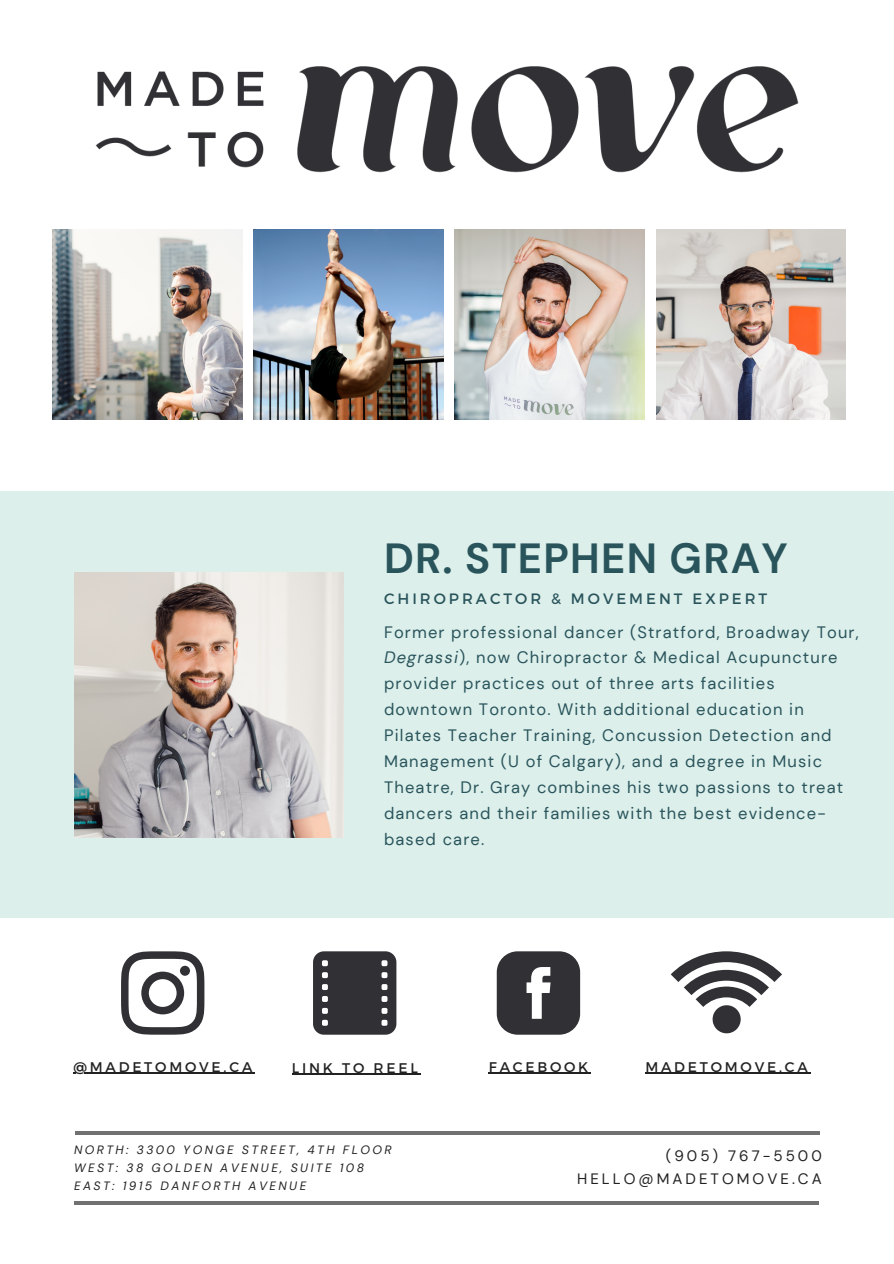
<style>
.page{position:relative;width:894px;height:1264px;background:#fff}
.page>*{position:absolute;margin:0;border:0;box-sizing:border-box;transform-origin:0 0}
.t1{font:700 42px "DM Sans";letter-spacing:.03em;color:#29545b}
.t2{font:16.5px/26px "DM Sans";letter-spacing:.07em;color:#29545b}
.t3{font:15px "DM Sans";letter-spacing:.2em;color:#222}
.t4{font:15px "Montserrat";letter-spacing:.2em;color:#29545b}
.t5{font:13.95px "Montserrat";letter-spacing:.2em;color:#222}
.t6{font:italic 12px "DM Sans";letter-spacing:.2em;color:#222}
.s1{font-style:italic}
</style>
<div class="page">
<img style="left:656px;top:229px;width:189px;height:190px">
<img style="left:254px;top:229px;width:189px;height:190px">
<img style="left:454px;top:229px;width:190px;height:190px">
<img style="left:52px;top:229px;width:190px;height:190px">
<div style="left:0;top:492px;width:893px;height:425px;background:#dcefeb"></div>
<img style="left:74px;top:572px;width:269px;height:265px">
<hr style="left:74px;top:1201px;width:745px;height:4px;background:#717171">
<hr style="left:75px;top:1131px;width:744px;height:3px;background:#000">
<svg style="left:121px;top:951px;width:83px;height:83px"></svg>
<div style="left:180px;top:965px;width:10px;height:10px;background:#303035;border-radius:50%"></div>
<svg style="left:670px;top:951px;width:111px;height:83px"></svg>
<img style="left:95px;top:65px;width:704px;height:108px">
<svg style="left:313px;top:951px;width:83px;height:83px;background:#3f3f43"></svg>
<svg style="left:496px;top:951px;width:84px;height:83px;background:#525256"></svg>
<hr style="left:73px;top:1072px;width:182px;height:1px;background:#222">
<hr style="left:645px;top:1072px;width:165px;height:1px;background:#222">
<hr style="left:292px;top:1073px;width:128px;height:1px;background:#222">
<hr style="left:488px;top:1072px;width:103px;height:1px;background:#222">
<p class="t1" style="left:384px;top:531px;width:405px">DR. STEPHEN GRAY</p>
<p class="t4" style="left:384px;top:588px;width:384px">CHIROPRACTOR &amp; MOVEMENT EXPERT</p>
<p class="t2" style="left:384px;top:619px;width:476px">Former professional dancer (Stratford, Broadway Tour, <span class="s1">Degrassi</span>), now Chiropractor &amp; Medical Acupuncture provider practices out of three arts facilities downtown Toronto. With additional education in Pilates Teacher Training, Concussion Detection and Management (U of Calgary), and a degree in Music Theatre, Dr. Gray combines his two passions to treat dancers and their families with the best evidence&shy;based care.</p>
<p class="t5" style="left:73px;top:1057px;width:180px">@MADETOMOVE.CA</p>
<p class="t5" style="left:645px;top:1057px;width:164px">MADETOMOVE.CA</p>
<p class="t5" style="left:488px;top:1057px;width:101px">FACEBOOK</p>
<p class="t5" style="left:292px;top:1058px;width:128px">LINK TO REEL</p>
<p class="t6" style="left:74px;top:1141px;width:319px">NORTH: 3300 YONGE STREET, 4TH FLOOR</p>
<p class="t6" style="left:74px;top:1160px;width:291px">WEST: 38 GOLDEN AVENUE, SUITE 108</p>
<p class="t6" style="left:74px;top:1178px;width:233px">EAST: 1915 DANFORTH AVENUE</p>
<p class="t3" style="left:665px;top:1146px;width:157px">(905) 767-5500</p>
<p class="t3" style="left:577px;top:1168px;width:246px">HELLO@MADETOMOVE.CA</p>
</div>
